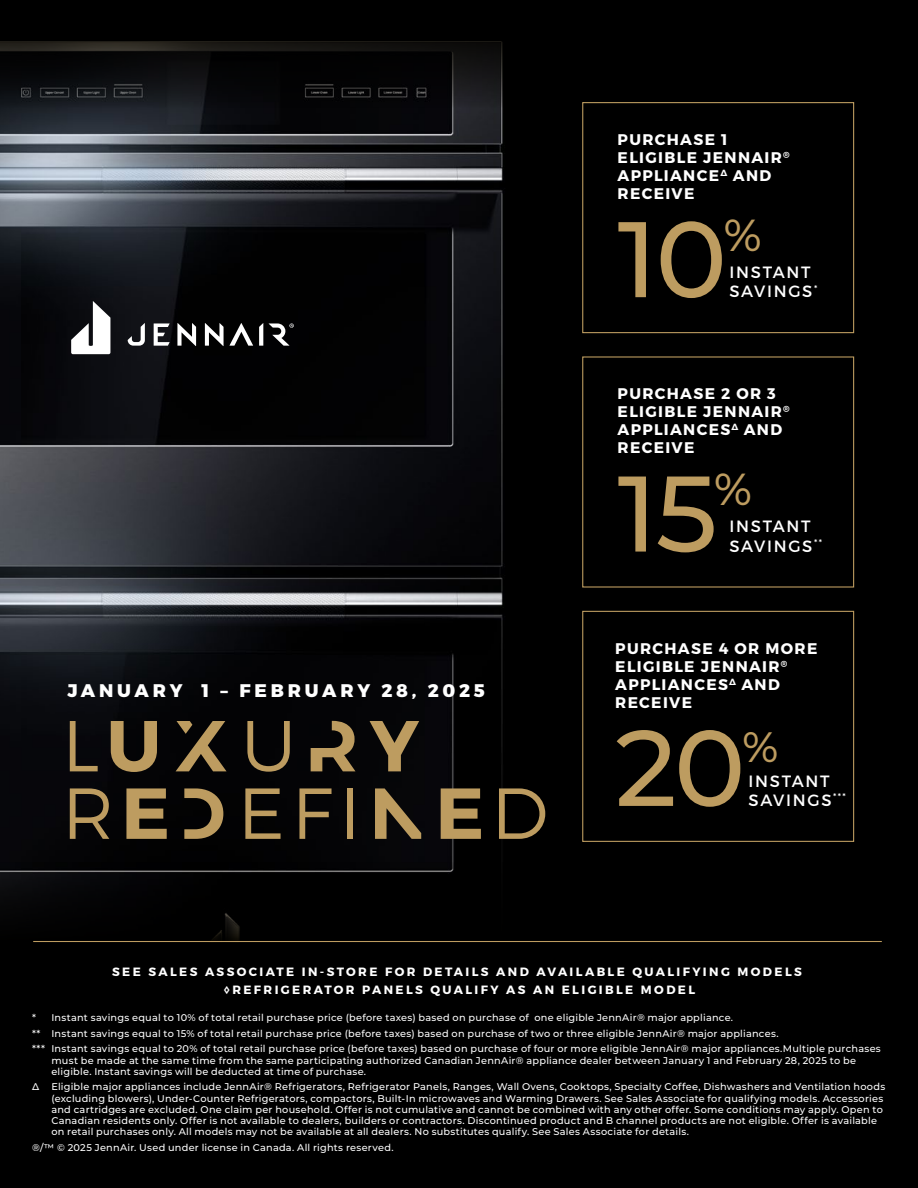
<style>
.page{position:relative;width:918px;height:1188px;background:#000}
.page>*{position:absolute;margin:0;border:0;box-sizing:border-box;transform-origin:0 0}
.t1{font:500 107.25px "Montserrat";color:#bd9c60}
.t2{font:300 72px/67.5px "Montserrat";color:#bd9c60}
.t3{font:500 44.85px "Montserrat";color:#bd9c60}
.t4{font:500 42.45px "Montserrat";color:#bd9c60}
.t5{font:800 18.3px "Montserrat";letter-spacing:.205em;color:#fff}
.t6{font:16.35px/19px "Montserrat";letter-spacing:.1em;color:#fff}
.t7{font:700 15.45px/18px "Montserrat";letter-spacing:.085em;color:#fff}
.t8{font:700 12px/18.1px "Montserrat";letter-spacing:.2em;color:#fff;text-align:center}
.t9{font:500 9.75px/11.2px "Montserrat";letter-spacing:.025em;color:#fff}
.s1{font-weight:700}
.s2{font-family:"Defiant Sans Regular";font-weight:400}
</style>
<div class="page">
<img style="left:0;top:160px;width:855px;height:650px">
<svg style="left:0;top:41px;width:855px;height:119px"></svg>
<svg style="left:154px;top:323px;width:16px;height:23px"></svg>
<svg style="left:205px;top:323px;width:48px;height:23px"></svg>
<svg style="left:259px;top:323px;width:4px;height:23px"></svg>
<svg style="left:177px;top:323px;width:19px;height:23px"></svg>
<svg style="left:128px;top:323px;width:17px;height:23px"></svg>
<svg style="left:71px;top:301px;width:39px;height:53px"></svg>
<svg style="left:269px;top:323px;width:25px;height:23px"></svg>
<hr style="left:33px;top:941px;width:849px;height:1px;background:#bd9c60">
<div style="left:583px;top:103px;width:271px;height:230px;background:#000"></div>
<div style="left:582px;top:102px;width:272px;height:231px;border:1px solid #bd9c60"></div>
<div style="left:583px;top:357px;width:271px;height:230px;background:#000"></div>
<div style="left:582px;top:356px;width:272px;height:232px;border:1px solid #bd9c60"></div>
<div style="left:583px;top:611px;width:271px;height:230px;background:#000"></div>
<div style="left:582px;top:611px;width:272px;height:231px;border:1px solid #bd9c60"></div>
<h3 class="t7" style="left:618px;top:131px;width:173px">PURCHASE 1<br>ELIGIBLE JENNAIR<sup>®<br></sup>APPLIANCE<sup>Δ</sup> AND<br>RECEIVE</h3>
<h1 class="t1" style="left:618px;top:184px;width:111px">10</h1>
<h3 class="t3" style="left:724px;top:204px;width:39px">%</h3>
<h3 class="t6" style="left:730px;top:263px;width:89px">INSTANT<br>SAVINGS<sup>*</sup></h3>
<h3 class="t7" style="left:618px;top:385px;width:173px">PURCHASE 2 OR 3<br>ELIGIBLE JENNAIR<sup>®<br></sup>APPLIANCES<sup>Δ</sup> AND<br>RECEIVE</h3>
<h3 class="t5" style="left:67px;top:679px;width:419px">JANUARY 1 – FEBRUARY 28, 2025</h3>
<h2 class="t2" style="left:62px;top:711px;width:488px">L<span class="s1">U</span><span class="s2">X</span>U<span class="s2">R</span><span class="s1">Y<br></span>R<span class="s1">E</span><span class="s2">D</span>EFI<span class="s2">N</span><span class="s1">E</span>D</h2>
<h1 class="t1" style="left:618px;top:439px;width:101px">15</h1>
<h3 class="t3" style="left:714px;top:458px;width:39px">%</h3>
<h3 class="t6" style="left:730px;top:517px;width:94px">INSTANT<br>SAVINGS<sup>**</sup></h3>
<h3 class="t7" style="left:615px;top:640px;width:204px">PURCHASE 4 OR MORE<br>ELIGIBLE JENNAIR<sup>®<br></sup>APPLIANCES<sup>Δ</sup> AND<br>RECEIVE</h3>
<h1 class="t1" style="left:615px;top:693px;width:132px">20</h1>
<h3 class="t4" style="left:742px;top:718px;width:37px">%</h3>
<h3 class="t6" style="left:749px;top:771px;width:99px">INSTANT<br>SAVINGS<sup>***</sup></h3>
<p class="t8" style="left:112px;top:963px;width:691px">SEE SALES ASSOCIATE IN-STORE FOR DETAILS AND AVAILABLE QUALIFYING MODELS ◊REFRIGERATOR PANELS QUALIFY AS AN ELIGIBLE MODEL</p>
<p class="t9" style="left:32px;top:1010px;width:850px;line-height:15.6px">* Instant savings equal to 10% of total retail purchase price (before taxes) based on purchase of one eligible JennAir® major appliance.<br>** Instant savings equal to 15% of total retail purchase price (before taxes) based on purchase of two or three eligible JennAir® major appliances.<br>*** Instant savings equal to 20% of total retail purchase price (before taxes) based on purchase of four or more eligible JennAir® major appliances.Multiple purchases</p>
<p class="t9" style="left:51px;top:1054px;width:806px">must be made at the same time from the same participating authorized Canadian JennAir® appliance dealer between January 1 and February 28, 2025 to be eligible. Instant savings will be deducted at time of purchase.</p>
<p class="t9" style="left:51px;top:1081px;width:835px;text-indent:-19px">Δ Eligible major appliances include JennAir® Refrigerators, Refrigerator Panels, Ranges, Wall Ovens, Cooktops, Specialty Coffee, Dishwashers and Ventilation hoods (excluding blowers), Under-Counter Refrigerators, compactors, Built-In microwaves and Warming Drawers. See Sales Associate for qualifying models. Accessories and cartridges are excluded. One claim per household. Offer is not cumulative and cannot be combined with any other offer. Some conditions may apply. Open to Canadian residents only. Offer is not available to dealers, builders or contractors. Discontinued product and B channel products are not eligible. Offer is available on retail purchases only. All models may not be available at all dealers. No substitutes qualify. See Sales Associate for details.</p>
<p class="t9" style="left:32px;top:1141px;width:363px">®/™ © 2025 JennAir. Used under license in Canada. All rights reserved.</p>
</div>
